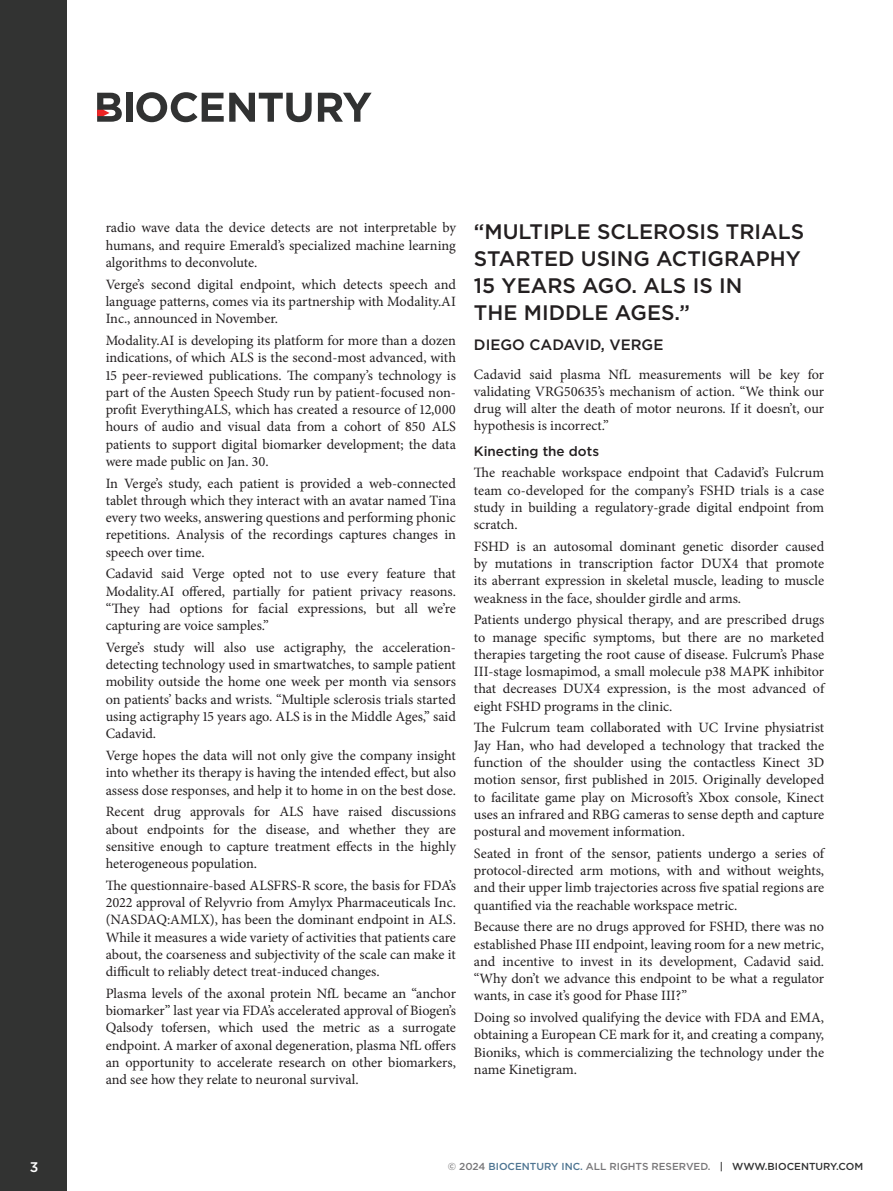
<style>
.page{position:relative;width:893px;height:1191px;background:#fff}
.page>*{position:absolute;margin:0;border:0;box-sizing:border-box;transform-origin:0 0}
.t1{font:500 21px/27px "Gotham";color:#231f20}
.t2{font:500 15px "Gotham";color:#231f20}
.t3{font:14.25px/17.2px "Minion Pro";color:#231f20;text-align:justify}
.t4{font:500 13.95px "Gotham";color:#fff}
.t5{font:500 13.5px "Gotham";color:#231f20}
.t6{font:500 10.2px "Gotham";color:#787779}
.s1{color:#4e7592}
.s2{color:#313232}
</style>
<div class="page">
<div style="left:0;top:0;width:67px;height:1191px;background:#323332"></div>
<div style="left:126px;top:93px;width:6px;height:29px;background:#313232"></div>
<svg style="left:136px;top:92px;width:176px;height:30px"></svg>
<svg style="left:318px;top:93px;width:54px;height:29px"></svg>
<svg style="left:97px;top:93px;width:25px;height:29px"></svg>
<p class="t3" style="left:106px;top:219px;width:352px">radio wave data the device detects are not interpretable by humans, and require Emerald’s specialized machine learning algorithms to deconvolute.</p>
<p class="t3" style="left:106px;top:276px;width:352px">Verge’s second digital endpoint, which detects speech and language patterns, comes via its partnership with Modality.AI Inc., announced in November.</p>
<p class="t3" style="left:106px;top:332px;width:352px">Modality.AI is developing its platform for more than a dozen indications, of which ALS is the second-most advanced, with 15 peer-reviewed publications. The company’s technology is part of the Austen Speech Study run by patient-focused non&shy;profit EverythingALS, which has created a resource of 12,000 hours of audio and visual data from a cohort of 850 ALS patients to support digital biomarker development; the data were made public on Jan. 30.</p>
<p class="t3" style="left:106px;top:474px;width:352px">In Verge’s study, each patient is provided a web-connected tablet through which they interact with an avatar named Tina every two weeks, answering questions and performing phonic repetitions. Analysis of the recordings captures changes in speech over time.</p>
<p class="t3" style="left:106px;top:565px;width:352px">Cadavid said Verge opted not to use every feature that Modality.AI offered, partially for patient privacy reasons. “They had options for facial expressions, but all we’re capturing are voice samples.”</p>
<p class="t3" style="left:106px;top:639px;width:352px">Verge’s study will also use actigraphy, the acceleration&shy;detecting technology used in smartwatches, to sample patient mobility outside the home one week per month via sensors on patients’ backs and wrists. “Multiple sclerosis trials started using actigraphy 15 years ago. ALS is in the Middle Ages,” said Cadavid.</p>
<p class="t3" style="left:106px;top:747px;width:352px">Verge hopes the data will not only give the company insight into whether its therapy is having the intended effect, but also assess dose responses, and help it to home in on the best dose.</p>
<p class="t3" style="left:106px;top:803px;width:352px">Recent drug approvals for ALS have raised discussions about endpoints for the disease, and whether they are sensitive enough to capture treatment effects in the highly heterogeneous population.</p>
<p class="t3" style="left:106px;top:876px;width:352px">The questionnaire-based ALSFRS-R score, the basis for FDA’s 2022 approval of Relyvrio from Amylyx Pharmaceuticals Inc. (NASDAQ:AMLX), has been the dominant endpoint in ALS.<br>While it measures a wide variety of activities that patients care about, the coarseness and subjectivity of the scale can make it difficult to reliably detect treat-induced changes.</p>
<p class="t3" style="left:106px;top:984px;width:352px">Plasma levels of the axonal protein NfL became an “anchor biomarker” last year via FDA’s accelerated approval of Biogen’s Qalsody tofersen, which used the metric as a surrogate endpoint. A marker of axonal degeneration, plasma NfL offers an opportunity to accelerate research on other biomarkers, and see how they relate to neuronal survival.</p>
<h1 class="t1" style="left:474px;top:218px;width:332px">“MULTIPLE SCLEROSIS TRIALS<br>STARTED USING ACTIGRAPHY<br>15 YEARS AGO. ALS IS IN<br>THE MIDDLE AGES.”</h1>
<p class="t2" style="left:474px;top:335px;width:191px">DIEGO CADAVID, VERGE</p>
<p class="t3" style="left:474px;top:365px;width:352px">Cadavid said plasma NfL measurements will be key for validating VRG50635’s mechanism of action. “We think our drug will alter the death of motor neurons. If it doesn’t, our hypothesis is incorrect.”</p>
<p class="t5" style="left:474px;top:442px;width:127px">Kinecting the dots</p>
<p class="t3" style="left:474px;top:464px;width:352px">The reachable workspace endpoint that Cadavid’s Fulcrum team co-developed for the company’s FSHD trials is a case study in building a regulatory-grade digital endpoint from scratch.</p>
<p class="t3" style="left:474px;top:538px;width:352px">FSHD is an autosomal dominant genetic disorder caused by mutations in transcription factor DUX4 that promote its aberrant expression in skeletal muscle, leading to muscle weakness in the face, shoulder girdle and arms.</p>
<p class="t3" style="left:474px;top:611px;width:352px">Patients undergo physical therapy, and are prescribed drugs to manage specific symptoms, but there are no marketed therapies targeting the root cause of disease. Fulcrum’s Phase III-stage losmapimod, a small molecule p38 MAPK inhibitor that decreases DUX4 expression, is the most advanced of eight FSHD programs in the clinic.</p>
<p class="t3" style="left:474px;top:719px;width:352px">The Fulcrum team collaborated with UC Irvine physiatrist Jay Han, who had developed a technology that tracked the function of the shoulder using the contactless Kinect 3D motion sensor, first published in 2015. Originally developed to facilitate game play on Microsoft’s Xbox console, Kinect uses an infrared and RBG cameras to sense depth and capture postural and movement information.</p>
<p class="t3" style="left:474px;top:844px;width:352px">Seated in front of the sensor, patients undergo a series of protocol-directed arm motions, with and without weights, and their upper limb trajectories across five spatial regions are quantified via the reachable workspace metric.</p>
<p class="t3" style="left:474px;top:918px;width:352px">Because there are no drugs approved for FSHD, there was no established Phase III endpoint, leaving room for a new metric, and incentive to invest in its development, Cadavid said. “Why don’t we advance this endpoint to be what a regulator wants, in case it’s good for Phase III?”</p>
<p class="t3" style="left:474px;top:1009px;width:352px">Doing so involved qualifying the device with FDA and EMA, obtaining a European CE mark for it, and creating a company, Bioniks, which is commercializing the technology under the name Kinetigram.</p>
<p class="t4" style="left:30px;top:1157px;width:10px">3</p>
<p class="t6" style="left:448px;top:1159px;width:417px">© 2024 <span class="s1">BIOCENTURY INC.</span> ALL RIGHTS RESERVED. <span class="s2">| WWW.BIOCENTURY.COM</span></p>
</div>
